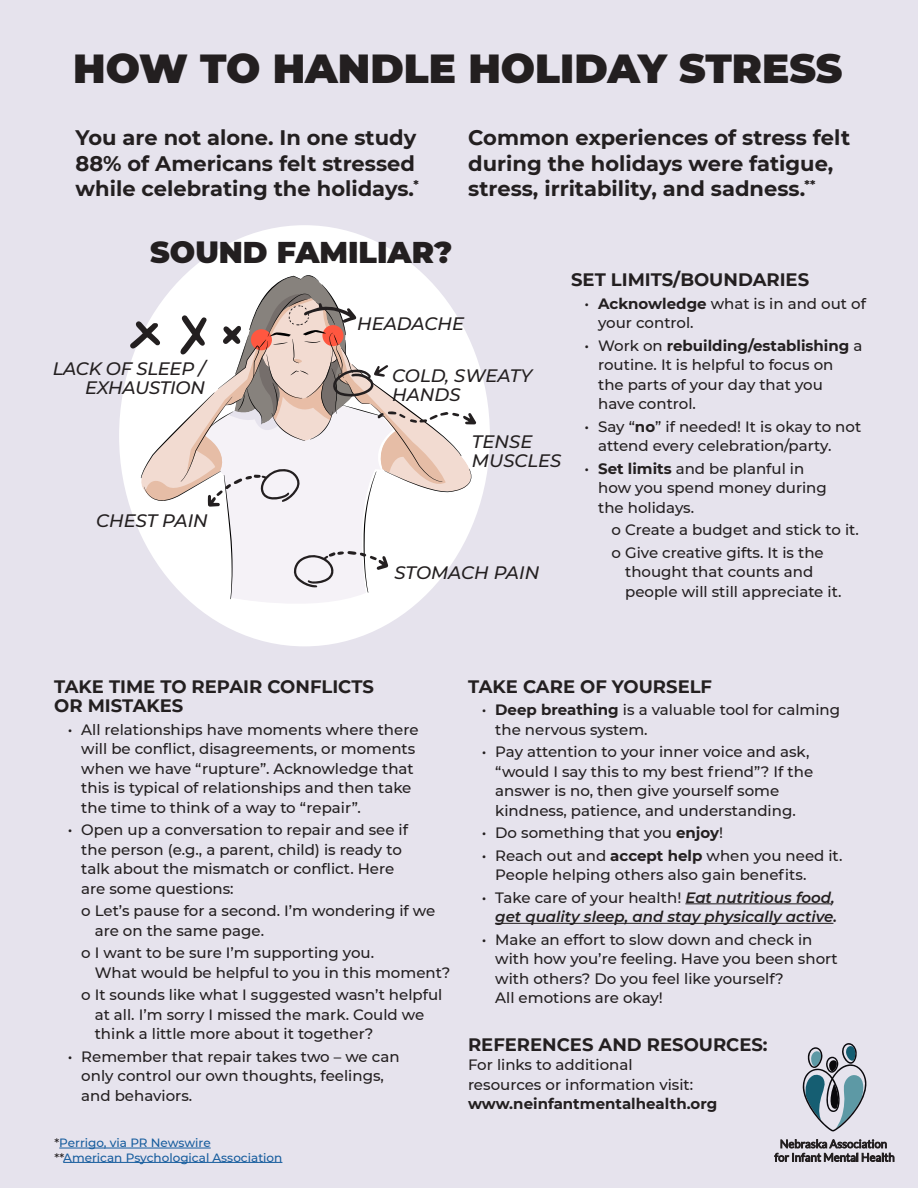
<style>
.page{position:relative;width:918px;height:1188px;background:#e6e3ed}
.page>*{position:absolute;margin:0;border:0;box-sizing:border-box;transform-origin:0 0}
.t1{font:900 40.5px "Montserrat";color:#231f20}
.t2{font:900 30px "Montserrat";color:#231f20}
.t3{font:700 21px/25.2px "Montserrat";color:#231f20}
.t4{font:700 18px "Montserrat";color:#231f20}
.t5{font:italic 500 18px "Montserrat";color:#231f20}
.t6{font:500 15px "Montserrat";color:#231f20}
.t7{font:700 15px "Montserrat";color:#231f20}
.t8{font:italic 600 15px "Montserrat";color:#231f20}
.t9{font:500 12px "Montserrat";color:#175d9e}
.s1{font-weight:700}
.s2{font-weight:500}
.s3{color:#231f20}
.s4{font-weight:600;font-style:italic}
</style>
<div class="page">
<hr style="left:59px;top:1148px;width:152px;height:1px;background:#175d9e">
<hr style="left:63px;top:1162px;width:219px;height:1px;background:#175d9e">
<div style="left:119px;top:225px;width:371px;height:421px;background:#fff;border-radius:50%"></div>
<svg style="left:130px;top:275px;width:351px;height:338px"></svg>
<hr style="left:685px;top:903px;width:146px;height:1px;background:#231f20">
<hr style="left:495px;top:923px;width:338px;height:1px;background:#231f20">
<svg style="left:774px;top:1043px;width:120px;height:119px"></svg>
<p class="t1" style="left:73px;top:38px;width:771px">HOW TO HANDLE HOLIDAY STRESS</p>
<p class="t3" style="left:76px;top:124px;width:345px">You are not alone. In one study<br>88% of Americans felt stressed while celebrating the holidays.<sup>*</sup></p>
<p class="t2" style="left:150px;top:230px;width:304px">SOUND FAMILIAR?</p>
<p class="t3" style="left:468px;top:124px;width:384px">Common experiences of stress felt during the holidays were fatigue, stress, irritability, and sadness.<sup>**</sup></p>
<p class="t5" style="left:53px;top:356px;width:154px">LACK OF SLEEP /</p>
<p class="t5" style="left:85px;top:375px;width:121px">EXHAUSTION</p>
<p class="t5" style="left:96px;top:508px;width:113px">CHEST PAIN</p>
<p class="t5" style="left:357px;top:311px;width:109px">HEADACHE</p>
<p class="t5" style="left:392px;top:363px;width:141px">COLD, SWEATY</p>
<p class="t5" style="left:392px;top:382px;width:70px">HANDS</p>
<p class="t5" style="left:472px;top:429px;width:62px">TENSE</p>
<p class="t5" style="left:472px;top:449px;width:91px">MUSCLES</p>
<p class="t5" style="left:395px;top:560px;width:146px">STOMACH PAIN</p>
<p class="t4" style="left:571px;top:267px;width:240px">SET LIMITS/BOUNDARIES</p>
<p class="t6" style="left:585px;top:293px;width:283px">• <span class="s1">Acknowledge</span> what is in and out of</p>
<p class="t6" style="left:598px;top:312px;width:97px">your control.</p>
<p class="t7" style="left:585px;top:335px;width:279px"><span class="s2">• Work on</span> rebuilding/establishing <span class="s2">a</span></p>
<p class="t6" style="left:598px;top:354px;width:237px">routine. It is helpful to focus on</p>
<p class="t6" style="left:598px;top:374px;width:226px">the parts of your day that you</p>
<p class="t6" style="left:598px;top:393px;width:99px">have control.</p>
<p class="t6" style="left:585px;top:416px;width:278px">• Say “<span class="s1">no</span>” if needed! It is okay to not</p>
<p class="t6" style="left:598px;top:435px;width:235px">attend every celebration/party.</p>
<p class="t6" style="left:585px;top:458px;width:221px">• <span class="s1">Set limits</span> and be planful in</p>
<p class="t6" style="left:598px;top:477px;width:230px">how you spend money during</p>
<p class="t6" style="left:598px;top:497px;width:98px">the holidays.</p>
<p class="t6" style="left:612px;top:519px;width:249px">o Create a budget and stick to it.</p>
<p class="t6" style="left:612px;top:542px;width:214px">o Give creative gifts. It is the</p>
<p class="t6" style="left:625px;top:561px;width:190px">thought that counts and</p>
<p class="t6" style="left:625px;top:581px;width:218px">people will still appreciate it.</p>
<p class="t4" style="left:54px;top:673px;width:321px">TAKE TIME TO REPAIR CONFLICTS</p>
<p class="t4" style="left:54px;top:693px;width:131px">OR MISTAKES</p>
<p class="t6" style="left:68px;top:719px;width:352px">• All relationships have moments where there</p>
<p class="t6" style="left:81px;top:738px;width:336px">will be conflict, disagreements, or moments</p>
<p class="t6" style="left:81px;top:758px;width:334px">when we have “rupture”. Acknowledge that</p>
<p class="t6" style="left:81px;top:777px;width:332px">this is typical of relationships and then take</p>
<p class="t6" style="left:81px;top:797px;width:281px">the time to think of a way to “repair”.</p>
<p class="t6" style="left:68px;top:819px;width:342px">• Open up a conversation to repair and see if</p>
<p class="t6" style="left:81px;top:839px;width:322px">the person (e.g., a parent, child) is ready to</p>
<p class="t6" style="left:81px;top:858px;width:315px">talk about the mismatch or conflict. Here</p>
<p class="t6" style="left:81px;top:878px;width:154px">are some questions:</p>
<p class="t6" style="left:81px;top:900px;width:356px">o Let’s pause for a second. I’m wondering if we</p>
<p class="t6" style="left:95px;top:920px;width:171px">are on the same page.</p>
<p class="t6" style="left:81px;top:942px;width:294px">o I want to be sure I’m supporting you.</p>
<p class="t6" style="left:95px;top:962px;width:357px">What would be helpful to you in this moment?</p>
<p class="t6" style="left:81px;top:984px;width:363px">o It sounds like what I suggested wasn’t helpful</p>
<p class="t6" style="left:95px;top:1004px;width:331px">at all. I’m sorry I missed the mark. Could we</p>
<p class="t6" style="left:95px;top:1023px;width:280px">think a little more about it together?</p>
<p class="t6" style="left:68px;top:1046px;width:333px">• Remember that repair takes two – we can</p>
<p class="t6" style="left:81px;top:1065px;width:304px">only control our own thoughts, feelings,</p>
<p class="t6" style="left:81px;top:1085px;width:113px">and behaviors.</p>
<p class="t9" style="left:55px;top:1134px;width:158px"><span class="s3">*</span>Perrigo, via PR Newswire</p>
<p class="t9" style="left:55px;top:1149px;width:229px"><span class="s3">**</span>American Psychological Association</p>
<p class="t4" style="left:468px;top:673px;width:245px">TAKE CARE OF YOURSELF</p>
<p class="t6" style="left:482px;top:699px;width:360px">• <span class="s1">Deep breathing</span> is a valuable tool for calming</p>
<p class="t6" style="left:495px;top:719px;width:154px">the nervous system.</p>
<p class="t6" style="left:482px;top:741px;width:329px">• Pay attention to your inner voice and ask,</p>
<p class="t6" style="left:495px;top:761px;width:319px">“would I say this to my best friend”? If the</p>
<p class="t6" style="left:495px;top:780px;width:286px">answer is no, then give yourself some</p>
<p class="t6" style="left:495px;top:800px;width:302px">kindness, patience, and understanding.</p>
<p class="t6" style="left:482px;top:822px;width:243px">• Do something that you <span class="s1">enjoy</span>!</p>
<p class="t6" style="left:482px;top:845px;width:362px">• Reach out and <span class="s1">accept help</span> when you need it.</p>
<p class="t6" style="left:495px;top:864px;width:313px">People helping others also gain benefits.</p>
<p class="t6" style="left:482px;top:887px;width:354px">• Take care of your health! <span class="s4">Eat nutritious food,</span></p>
<p class="t8" style="left:495px;top:906px;width:343px">get quality sleep, and stay physically active.</p>
<p class="t6" style="left:482px;top:929px;width:332px">• Make an effort to slow down and check in</p>
<p class="t6" style="left:495px;top:948px;width:344px">with how you’re feeling. Have you been short</p>
<p class="t6" style="left:495px;top:968px;width:290px">with others? Do you feel like yourself?</p>
<p class="t6" style="left:495px;top:987px;width:169px">All emotions are okay!</p>
<p class="t4" style="left:468px;top:1031px;width:301px">REFERENCES AND RESOURCES:</p>
<p class="t6" style="left:468px;top:1054px;width:166px">For links to additional</p>
<p class="t6" style="left:468px;top:1074px;width:227px">resources or information visit:</p>
<p class="t7" style="left:468px;top:1093px;width:251px">www.neinfantmentalhealth.org</p>
</div>
